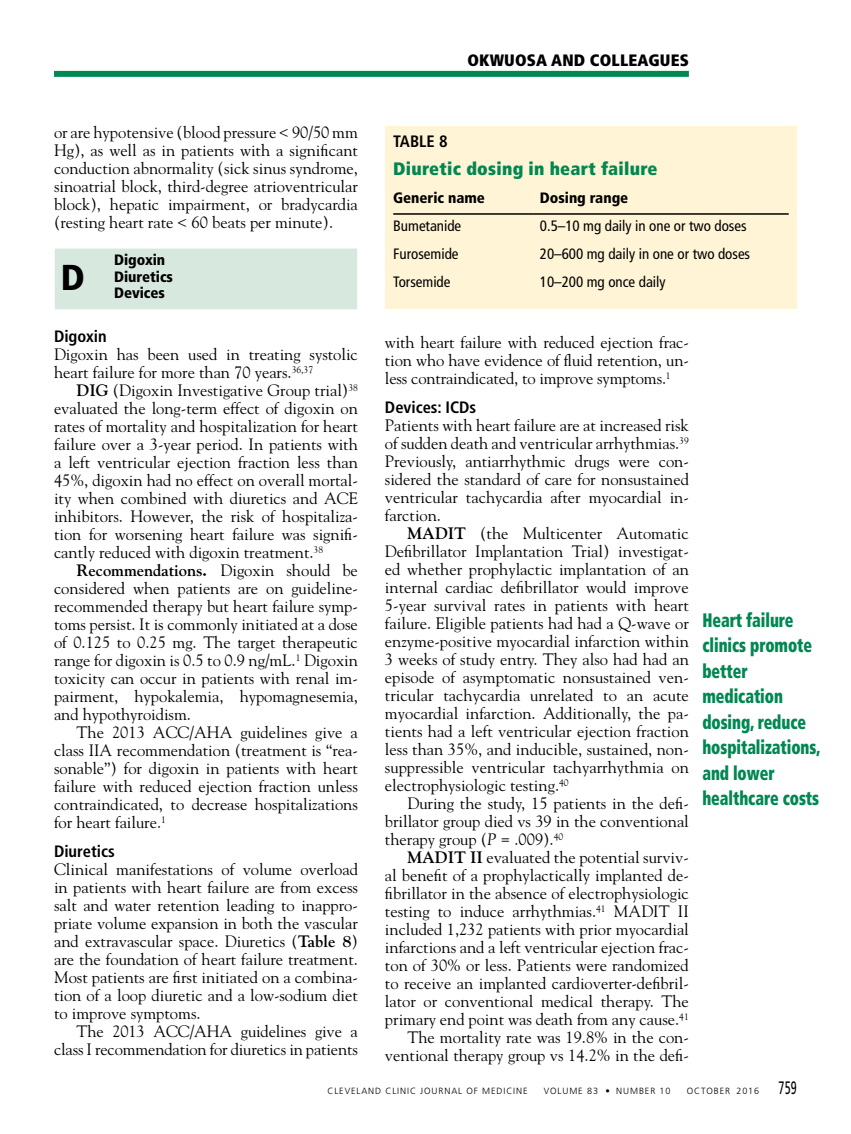
<style>
.page{position:relative;width:851px;height:1134px;background:#fff}
.page>*{position:absolute;margin:0;border:0;box-sizing:border-box;transform-origin:0 0}
.t1{font:900 condensed 36px "Frutiger LT Std";color:#000}
.t2{font:900 condensed 19.5px/25.5px "Frutiger LT Std";letter-spacing:-.005em;color:#008752;scale:.8 1}
.t3{font:900 condensed 18px "Frutiger LT Std";letter-spacing:.015em;color:#008752}
.t4{font:16.5px/18px "Goudy Std";color:#000;text-align:justify}
.t5{font:700 condensed 16.5px "Frutiger LT Std";color:#000}
.t6{font:900 condensed 16.5px "Frutiger LT Std";letter-spacing:.01em;color:#000}
.t7{font:condensed 15px "Frutiger LT Std";color:#000}
.t8{font:900 condensed 15px/16.5px "Frutiger LT Std";color:#000}
.t9{font:300 9px "Frutiger LT Std";letter-spacing:.1em;color:#000}
.s1{font-weight:700}
.s2{font-style:italic}
.s3{font-weight:400;font-size:18px}
</style>
<div class="page">
<div style="left:54px;top:71px;width:634px;height:6px;background:#008752"></div>
<div style="left:55px;top:249px;width:302px;height:60px;background:#d7e8df"></div>
<div style="left:385px;top:126px;width:411px;height:183px;background:#fff4d5"></div>
<hr style="left:393px;top:213px;width:141px;height:2px;background:#000">
<hr style="left:534px;top:213px;width:254px;height:2px;background:#000">
<p class="t4" style="left:54px;top:123px;width:305px">or are hypotensive (blood pressure &lt; 90/50 mm Hg), as well as in patients with a significant conduction abnormality (sick sinus syndrome, sinoatrial block, third-degree atrioventricular block), hepatic impairment, or bradycardia (resting heart rate &lt; 60 beats per minute).</p>
<h1 class="t1" style="left:61px;top:256px;width:26px">D</h1>
<p class="t8" style="left:114px;top:252px;width:60px">Digoxin<br>Diuretics<br>Devices</p>
<p class="t5" style="left:54px;top:326px;width:54px">Digoxin</p>
<p class="t4" style="left:54px;top:345px;width:305px">Digoxin has been used in treating systolic heart failure for more than 70 years.<sup>36,37</sup></p>
<p class="t4" style="left:54px;top:381px;width:305px;text-indent:23px"><span class="s1">DIG</span> (Digoxin Investigative Group trial)<sup>38 </sup>evaluated the long-term effect of digoxin on rates of mortality and hospitalization for heart failure over a 3-year period. In patients with a left ventricular ejection fraction less than 45%, digoxin had no effect on overall mortal&shy;ity when combined with diuretics and ACE inhibitors. However, the risk of hospitaliza&shy;tion for worsening heart failure was signifi&shy;cantly reduced with digoxin treatment.<sup>38</sup></p>
<p class="t4" style="left:54px;top:561px;width:305px;text-indent:23px"><span class="s1">Recommendations.</span> Digoxin should be considered when patients are on guideline&shy;recommended therapy but heart failure symp&shy;toms persist. It is commonly initiated at a dose of 0.125 to 0.25 mg. The target therapeutic range for digoxin is 0.5 to 0.9 ng/mL.<sup>1</sup> Digoxin toxicity can occur in patients with renal im&shy;pairment, hypokalemia, hypomagnesemia, and hypothyroidism.</p>
<p class="t4" style="left:54px;top:723px;width:305px;text-indent:23px">The 2013 ACC/AHA guidelines give a class IIA recommendation (treatment is “rea&shy;sonable”) for digoxin in patients with heart failure with reduced ejection fraction unless contraindicated, to decrease hospitalizations for heart failure.<sup>1</sup></p>
<p class="t5" style="left:54px;top:842px;width:62px">Diuretics</p>
<p class="t4" style="left:54px;top:860px;width:305px">Clinical manifestations of volume overload in patients with heart failure are from excess salt and water retention leading to inappro&shy;priate volume expansion in both the vascular and extravascular space. Diuretics (<span class="s1">Table 8</span>) are the foundation of heart failure treatment.<br>Most patients are first initiated on a combina&shy;tion of a loop diuretic and a low-sodium diet to improve symptoms.</p>
<p class="t4" style="left:54px;top:1022px;width:305px;text-align:right">The 2013 ACC/AHA guidelines give a class I recommendation for diuretics in patients</p>
<p class="t6" style="left:467px;top:51px;width:223px">OKWUOSA AND COLLEAGUES</p>
<p class="t5" style="left:393px;top:131px;width:56px">TABLE 8</p>
<p class="t3" style="left:393px;top:158px;width:266px">Diuretic dosing in heart failure</p>
<p class="t8" style="left:393px;top:190px;width:93px">Generic name</p>
<p class="t8" style="left:540px;top:190px;width:90px">Dosing range</p>
<p class="t7" style="left:393px;top:217px;width:70px">Bumetanide</p>
<p class="t7" style="left:540px;top:217px;width:208px">0.5–10 mg daily in one or two doses</p>
<p class="t7" style="left:393px;top:245px;width:67px">Furosemide</p>
<p class="t7" style="left:540px;top:245px;width:212px">20–600 mg daily in one or two doses</p>
<p class="t7" style="left:393px;top:273px;width:59px">Torsemide</p>
<p class="t7" style="left:540px;top:273px;width:127px">10–200 mg once daily</p>
<p class="t4" style="left:385px;top:333px;width:305px">with heart failure with reduced ejection frac&shy;tion who have evidence of fluid retention, un&shy;less contraindicated, to improve symptoms.<sup>1</sup></p>
<p class="t5" style="left:385px;top:398px;width:93px">Devices: ICDs</p>
<p class="t4" style="left:385px;top:417px;width:305px">Patients with heart failure are at increased risk of sudden death and ventricular arrhythmias.<sup>39<br></sup>Previously, antiarrhythmic drugs were con&shy;sidered the standard of care for nonsustained ventricular tachycardia after myocardial in&shy;farction.</p>
<p class="t4" style="left:385px;top:525px;width:305px;text-indent:23px"><span class="s1">MADIT</span> (the Multicenter Automatic Defibrillator Implantation Trial) investigat&shy;ed whether prophylactic implantation of an internal cardiac defibrillator would improve 5-year survival rates in patients with heart failure. Eligible patients had had a Q-wave or enzyme-positive myocardial infarction within 3 weeks of study entry. They also had had an episode of asymptomatic nonsustained ven&shy;tricular tachycardia unrelated to an acute myocardial infarction. Additionally, the pa&shy;tients had a left ventricular ejection fraction less than 35%, and inducible, sustained, non&shy;suppressible ventricular tachyarrhythmia on electrophysiologic testing.<sup>40</sup></p>
<p class="t4" style="left:385px;top:795px;width:305px;text-indent:23px">During the study, 15 patients in the defi&shy;brillator group died vs 39 in the conventional therapy group (<span class="s2">P</span> = .009).<sup>40</sup></p>
<p class="t4" style="left:385px;top:849px;width:305px;text-align:right"><span class="s1">MADIT II</span> evaluated the potential surviv-<br>al benefit of a prophylactically implanted de&shy;fibrillator in the absence of electrophysiologic testing to induce arrhythmias.<sup>41</sup> MADIT II included 1,232 patients with prior myocardial infarctions and a left ventricular ejection frac&shy;ton of 30% or less. Patients were randomized to receive an implanted cardioverter-defibril&shy;lator or conventional medical therapy. The primary end point was death from any cause.<sup>41<br></sup>The mortality rate was 19.8% in the con&shy;ventional therapy group vs 14.2% in the defi-</p>
<p class="t2" style="left:702px;top:607px;width:149px">Heart failure clinics promote better medication dosing, reduce hospitalizations, and lower healthcare costs</p>
<p class="t9" style="left:327px;top:1085px;width:202px">CLEVELAND CLINIC JOURNAL OF MEDICINE</p>
<p class="t9" style="left:543px;top:1085px;width:128px">VOLUME 83 • NUMBER 10</p>
<p class="t9" style="left:686px;top:1085px;width:112px">OCTOBER 2016 <span class="s3">759</span></p>
</div>
